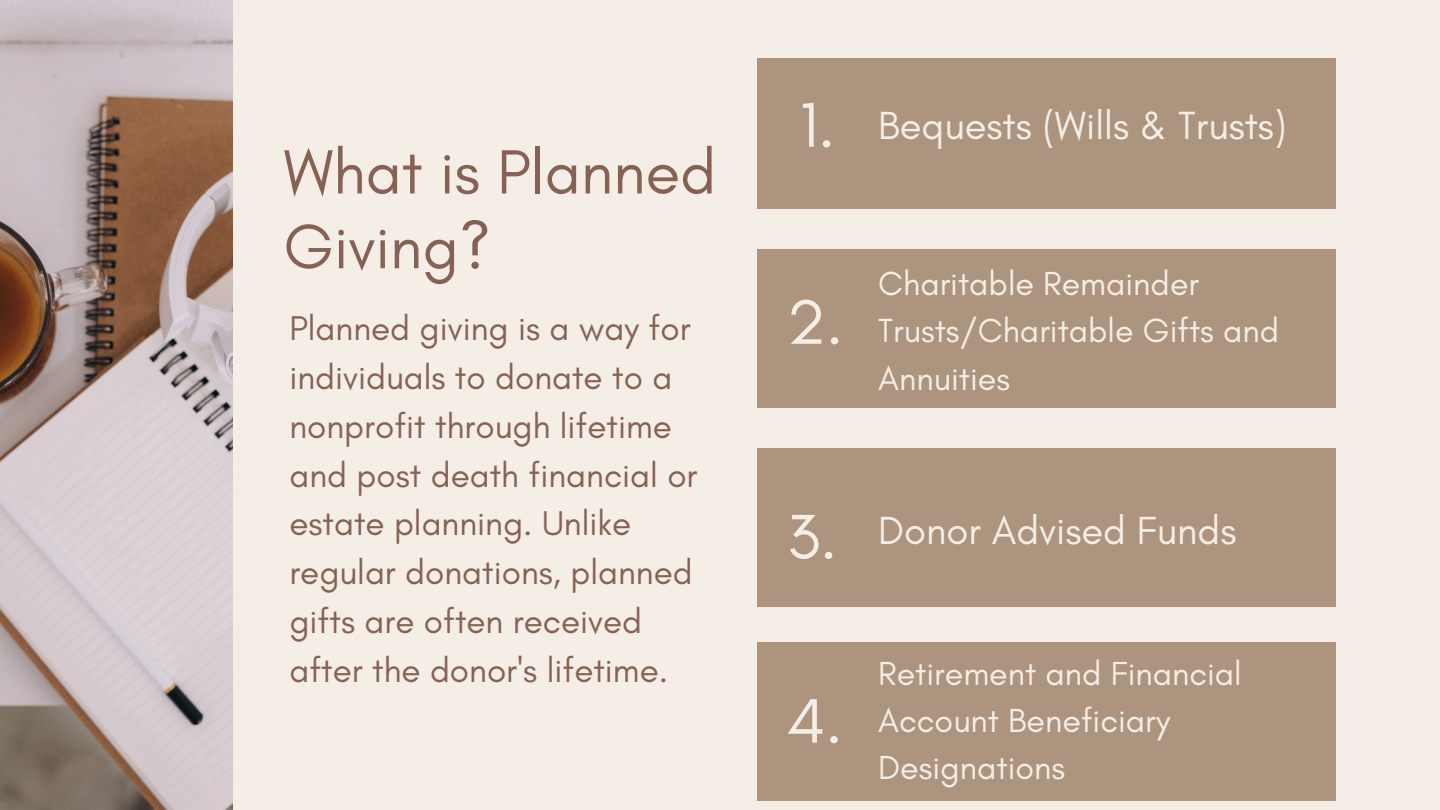
<style>
.page{position:relative;width:1440px;height:810px;background:#f4eee7}
.page>*{position:absolute;margin:0;border:0;box-sizing:border-box;transform-origin:0 0}
.t1{font:64px "Glacial Indifference";color:#f4eee7}
.t2{font:63.5px/74.8px "Glacial Indifference";color:#866255}
.t3{font:40px "Glacial Indifference";color:#f4eee7}
.t4{font:35px/48.8px "Glacial Indifference";color:#866255}
.t5{font:34px/47.2px "Glacial Indifference";color:#f4eee7}
</style>
<div class="page">
<div style="left:757px;top:59px;width:579px;height:150px;background:#ad947e"></div>
<div style="left:757px;top:249px;width:579px;height:158px;background:#ad947e"></div>
<div style="left:757px;top:448px;width:579px;height:158px;background:#ad947e"></div>
<img style="left:0;top:0;width:232px;height:810px">
<div style="left:757px;top:642px;width:579px;height:158px;background:#ad947e"></div>
<p class="t2" style="left:284px;top:134px;width:434px">What is Planned<br>Giving?</p>
<h1 class="t4" style="left:289px;top:304px;width:410px">Planned giving is a way for individuals to donate to a nonprofit through lifetime and post death financial or estate planning. Unlike regular donations, planned gifts are often received after the donor's lifetime.</h1>
<p class="t1" style="left:800px;top:86px;width:37px">1.</p>
<h1 class="t3" style="left:878px;top:101px;width:410px">Bequests (Wills &amp; Trusts)</h1>
<h1 class="t1" style="left:787px;top:283px;width:58px">2.</h1>
<p class="t5" style="left:878px;top:260px;width:402px">Charitable Remainder<br>Trusts/Charitable Gifts and<br>Annuities</p>
<h2 class="t1" style="left:787px;top:498px;width:52px">3.</h2>
<h2 class="t1" style="left:787px;top:682px;width:57px">4.</h2>
<h1 class="t3" style="left:878px;top:506px;width:360px">Donor Advised Funds</h1>
<h1 class="t5" style="left:878px;top:649px;width:365px">Retirement and Financial<br>Account Beneficiary<br>Designations</h1>
</div>
